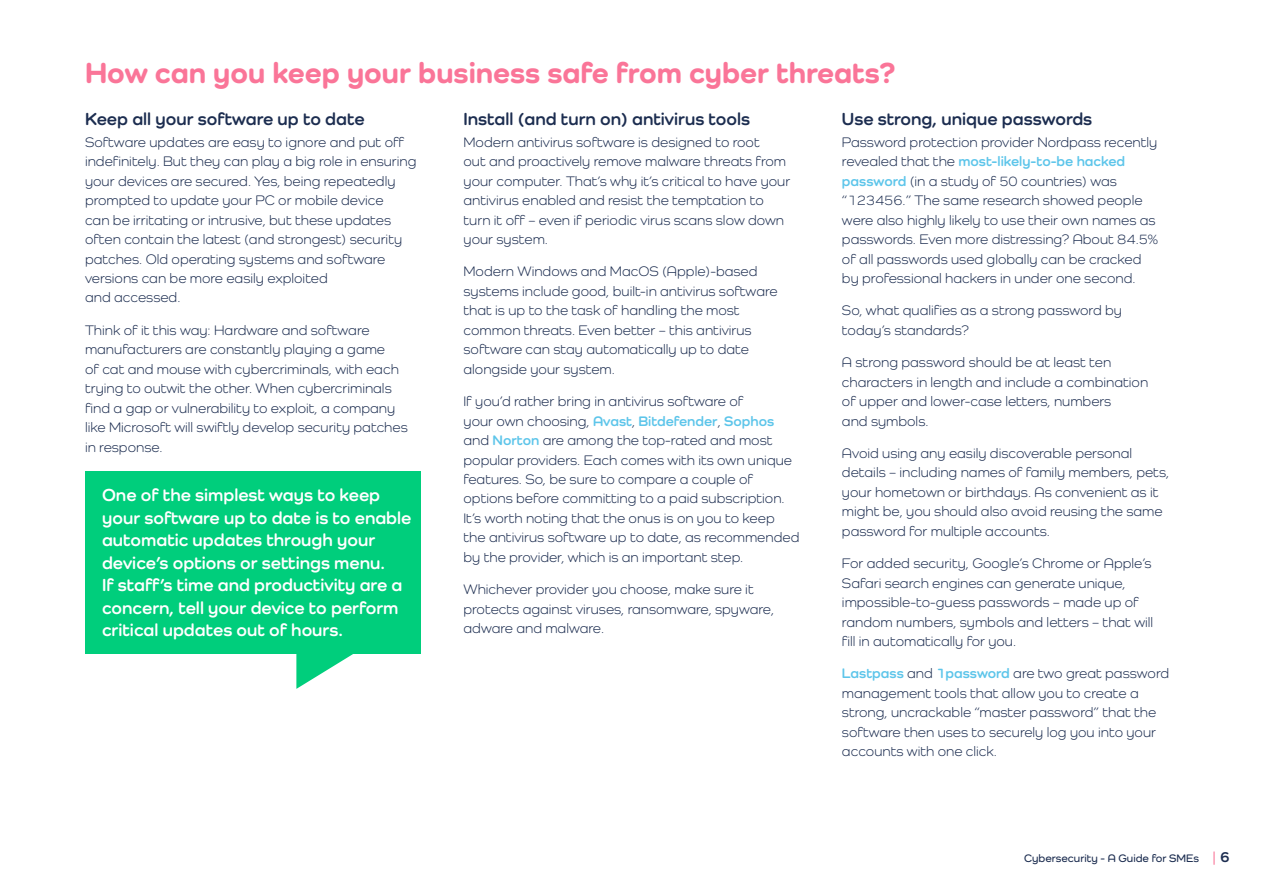
<style>
.page{position:relative;width:1263px;height:893px;background:#fff}
.page>*{position:absolute;margin:0;border:0;box-sizing:border-box;transform-origin:0 0}
.t1{font:800 30px "Como";color:#fa7598}
.t2{font:700 18px/22.5px "Como";color:#fff}
.t3{font:700 18px "Como";color:#1c2d50}
.t4{font:14.25px/19.5px "Como";color:#1c2d50}
.t5{font:600 11.25px "Como";color:#1c2d50}
.s1{font-weight:700;color:#5dc5ea}
.s2{font-size:15px;color:#fa7598}
.s3{font-weight:700;font-size:15px}
</style>
<div class="page">
<div style="left:85px;top:471px;width:336px;height:182px;background:#00ce7c"></div>
<svg style="left:296px;top:653px;width:80px;height:36px"></svg>
<h1 class="t1" style="left:85px;top:54px;width:811px">How can you keep your business safe from cyber threats?</h1>
<p class="t3" style="left:85px;top:108px;width:281px">Keep all your software up to date</p>
<p class="t4" style="left:85px;top:132px;width:333px">Software updates are easy to ignore and put off indefinitely. But they can play a big role in ensuring your devices are secured. Yes, being repeatedly prompted to update your PC or mobile device<br>can be irritating or intrusive, but these updates often contain the latest (and strongest) security patches. Old operating systems and software versions can be more easily exploited<br>and accessed.</p>
<p class="t4" style="left:85px;top:320px;width:324px">Think of it this way: Hardware and software manufacturers are constantly playing a game<br>of cat and mouse with cybercriminals, with each trying to outwit the other. When cybercriminals find a gap or vulnerability to exploit, a company like Microsoft will swiftly develop security patches in response.</p>
<p class="t2" style="left:102px;top:484px;width:311px">One of the simplest ways to keep your software up to date is to enable automatic updates through your device’s options or settings menu.<br>If staff’s time and productivity are a concern, tell your device to perform critical updates out of hours.</p>
<p class="t3" style="left:463px;top:108px;width:288px">Install (and turn on) antivirus tools</p>
<p class="t4" style="left:463px;top:132px;width:328px">Modern antivirus software is designed to root<br>out and proactively remove malware threats from your computer. That’s why it’s critical to have your antivirus enabled and resist the temptation to turn it off – even if periodic virus scans slow down your system.</p>
<p class="t4" style="left:463px;top:261px;width:316px">Modern Windows and MacOS (Apple)-based systems include good, built-in antivirus software that is up to the task of handling the most common threats. Even better – this antivirus software can stay automatically up to date alongside your system.</p>
<p class="t4" style="left:463px;top:391px;width:337px">If you’d rather bring in antivirus software of<br>your own choosing, <span class="s1">Avast</span>, <span class="s1">Bitdefender</span>, <span class="s1">Sophos </span>and <span class="s1">Norton</span> are among the top-rated and most popular providers. Each comes with its own unique features. So, be sure to compare a couple of options before committing to a paid subscription.<br>It’s worth noting that the onus is on you to keep the antivirus software up to date, as recommended by the provider, which is an important step.</p>
<p class="t4" style="left:463px;top:579px;width:312px">Whichever provider you choose, make sure it protects against viruses, ransomware, spyware, adware and malware.</p>
<p class="t3" style="left:842px;top:108px;width:252px">Use strong, unique passwords</p>
<p class="t4" style="left:842px;top:132px;width:318px">Password protection provider Nordpass recently revealed that the <span class="s1">most-likely-to-be hacked password</span> (in a study of 50 countries) was “123456.” The same research showed people were also highly likely to use their own names as passwords. Even more distressing? About 84.5% of all passwords used globally can be cracked by professional hackers in under one second.</p>
<p class="t4" style="left:842px;top:300px;width:281px">So, what qualifies as a strong password by today’s standards?</p>
<p class="t4" style="left:842px;top:352px;width:308px">A strong password should be at least ten characters in length and include a combination of upper and lower-case letters, numbers<br>and symbols.</p>
<p class="t4" style="left:842px;top:443px;width:329px">Avoid using any easily discoverable personal details – including names of family members, pets, your hometown or birthdays. As convenient as it might be, you should also avoid reusing the same password for multiple accounts.</p>
<p class="t4" style="left:842px;top:553px;width:313px">For added security, Google’s Chrome or Apple’s Safari search engines can generate unique, impossible-to-guess passwords – made up of random numbers, symbols and letters – that will fill in automatically for you.</p>
<p class="t4" style="left:842px;top:663px;width:329px"><span class="s1">Lastpass</span> and <span class="s1">1password</span> are two great password management tools that allow you to create a strong, uncrackable “master password” that the software then uses to securely log you into your accounts with one click.</p>
<p class="t5" style="left:1024px;top:851px;width:207px">Cybersecurity - A Guide for SMEs <span class="s2">|</span> <span class="s3">6</span></p>
</div>
